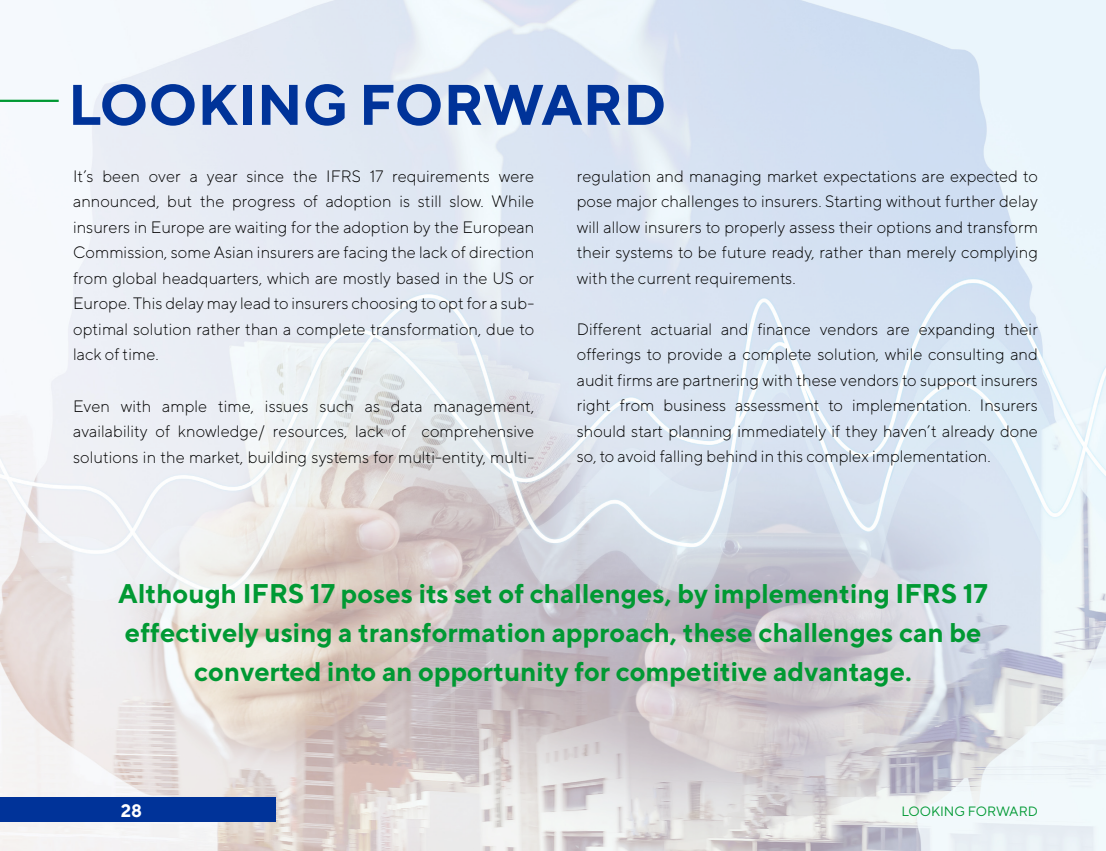
<style>
.page{position:relative;width:1106px;height:851px;background:#fff}
.page>*{position:absolute;margin:0;border:0;box-sizing:border-box;transform-origin:0 0}
.t1{font:700 57px "TT Norms";letter-spacing:-.01em;color:#039}
.t2{font:700 27px/39px "TT Norms";color:#093;text-align:center}
.t3{font:700 18px "TT Norms";color:#fff}
.t4{font:300 16.5px/25.5px "TT Norms";color:#000;text-align:justify}
.t5{font:13.5px "TT Norms";color:#093}
</style>
<div class="page">
<img style="left:0;top:0;width:1106px;height:850px">
<hr style="left:0;top:100px;width:59px;height:2px;background:#093">
<div style="left:0;top:797px;width:276px;height:24px;background:#039"></div>
<h1 class="t1" style="left:68px;top:69px;width:37px">LOOKI</h1>
<h1 class="t1" style="left:257px;top:69px;width:403px">ng FORWARD</h1>
<p class="t4" style="left:73px;top:163px;width:462px">It’s been over a year since the IFRS 17 requirements were announced, but the progress of adoption is still slow. While insurers in Europe are waiting for the adoption by the European Commission, some Asian insurers are facing the lack of direction from global headquarters, which are mostly based in the US or Europe. This delay may lead to insurers choosing to opt for a sub&shy;optimal solution rather than a complete transformation, due to lack of time.</p>
<p class="t4" style="left:73px;top:392px;width:462px">Even with ample time, issues such as data management, availability of knowledge/ resources, lack of comprehensive solutions in the market, building systems for multi-entity, multi-</p>
<p class="t4" style="left:577px;top:163px;width:462px">regulation and managing market expectations are expected to pose major challenges to insurers. Starting without further delay will allow insurers to properly assess their options and transform their systems to be future ready, rather than merely complying with the current requirements.</p>
<p class="t4" style="left:577px;top:316px;width:462px">Different actuarial and finance vendors are expanding their offerings to provide a complete solution, while consulting and audit firms are partnering with these vendors to support insurers right from business assessment to implementation. Insurers should start planning immediately if they haven’t already done so, to avoid falling behind in this complex implementation.</p>
<h2 class="t2" style="left:118px;top:573px;width:871px">Although I FRS 17 poses its set of challenges, by implementing I FRS 17 effectively using a transformation approach, these challenges can be converted into an opportunity for competitive advantage.</h2>
<p class="t3" style="left:121px;top:798px;width:23px">28</p>
<p class="t5" style="left:901px;top:803px;width:138px">LOOKIn g FORWARD</p>
</div>
